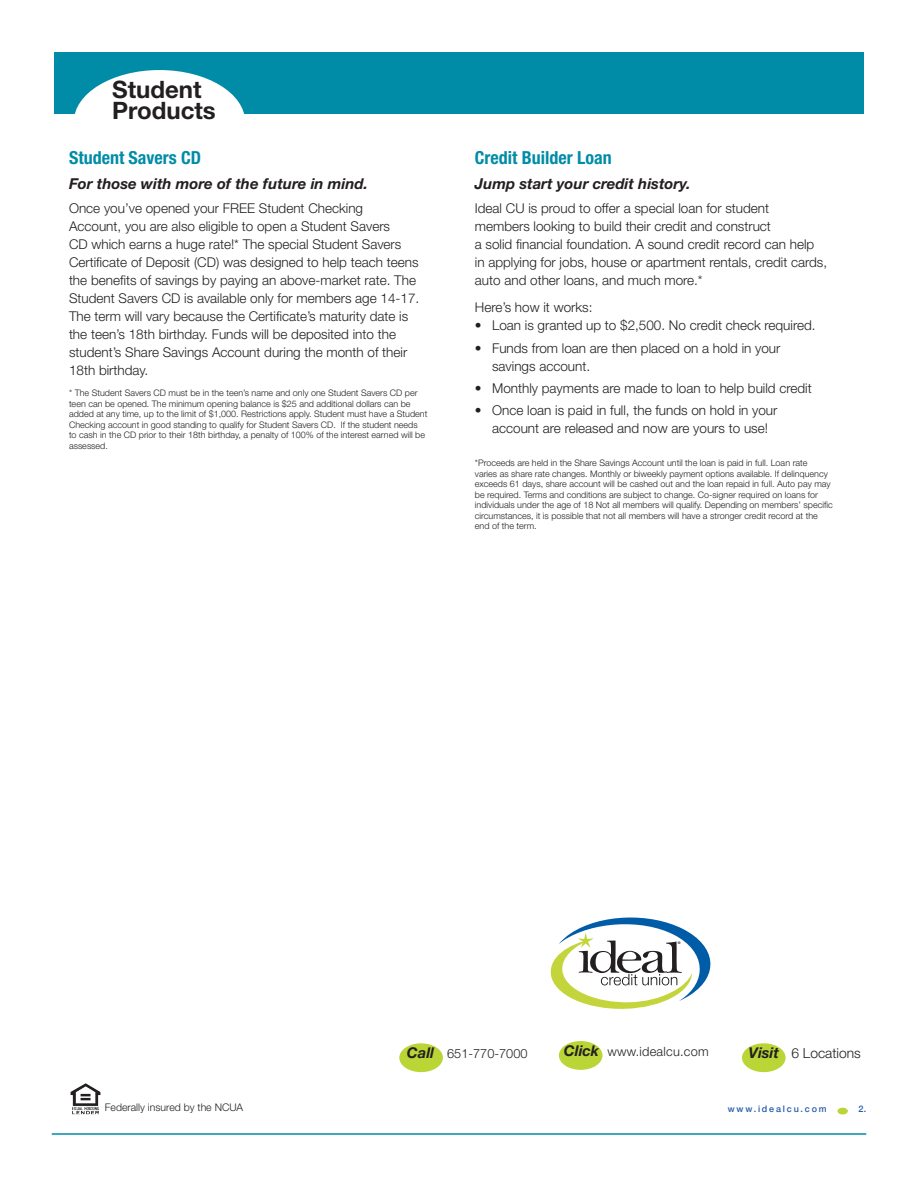
<style>
.page{position:relative;width:918px;height:1188px;background:#fff}
.page>*{position:absolute;margin:0;border:0;box-sizing:border-box;transform-origin:0 0}
.product_name{font:700 24px/21px "Helvetica Neue LT Std";color:#231f20}
.head_1{font:700 condensed 18px "Helvetica Neue LT Std";color:#008ca7}
.Head_1a{font:italic 700 15px "Helvetica Neue LT Std";color:#231f20}
.t1{font:300 13.8px "Helvetica Neue LT Std";color:#231f20}
.t2{font:300 13.5px/18px "Helvetica Neue LT Std";color:#231f20}
.t3{font:300 12.75px "Helvetica Neue LT Std";letter-spacing:.02em;color:#231f20}
.t4{font:300 12.75px "Helvetica Neue LT Std";color:#231f20}
.t5{font:300 10.5px "Helvetica Neue LT Std";color:#231f20}
.Chart_Footnotes{font:300 9px/10.5px "Helvetica Neue LT Std";color:#231f20}
.head_1-2{font:500 9px "Helvetica Neue LT";letter-spacing:.2em;color:#245ba9}
.Head_1a-2{font:500 9px "Helvetica Neue LT";color:#245ba9}
.t6{font:8.25px "Myriad Pro";color:#231f20}
.s1{font-weight:700;font-style:italic;font-size:14.85px}
</style>
<div class="page">
<div style="left:838px;top:1108px;width:10px;height:6px;background:#b9d536;border-radius:50%"></div>
<div style="left:54px;top:52px;width:810px;height:62px;background:#008ca7"></div>
<hr style="left:52px;top:1133px;width:814px;height:2px;background:#008ca7">
<div style="left:74px;top:70px;width:171px;height:104px;background:#fff;border-radius:50%"></div>
<img style="left:70px;top:1083px;width:31px;height:31px">
<div style="left:559px;top:1041px;width:44px;height:29px;background:#b9d536;border-radius:50%"></div>
<div style="left:399px;top:1043px;width:44px;height:29px;background:#b9d536;border-radius:50%"></div>
<div style="left:742px;top:1043px;width:44px;height:29px;background:#b9d536;border-radius:50%"></div>
<svg style="left:550px;top:917px;width:161px;height:92px"></svg>
<p class="product_name" style="left:112px;top:79px;width:105px">Student<br>Products</p>
<p class="head_1" style="left:69px;top:146px;width:134px">Student Savers CD</p>
<p class="Head_1a" style="left:69px;top:175px;width:300px">For those with more of the future in mind.</p>
<p class="t2" style="left:69px;top:199px;width:352px">Once you’ve opened your FREE Student Checking<br>Account, you are also eligible to open a Student Savers<br>CD which earns a huge rate!* The special Student Savers Certificate of Deposit (CD) was designed to help teach teens the benefits of savings by paying an above-market rate. The Student Savers CD is available only for members age 14-17.<br>The term will vary because the Certificate’s maturity date is the teen’s 18th birthday. Funds will be deposited into the student’s Share Savings Account during the month of their 18th birthday.</p>
<p class="Chart_Footnotes" style="left:69px;top:388px;width:360px">* The Student Savers CD must be in the teen’s name and only one Student Savers CD per teen can be opened. The minimum opening balance is $25 and additional dollars can be added at any time, up to the limit of $1,000. Restrictions apply. Student must have a Student Checking account in good standing to qualify for Student Savers CD. If the student needs to cash in the CD prior to their 18th birthday, a penalty of 100% of the interest earned will be assessed.</p>
<p class="head_1" style="left:475px;top:146px;width:138px">Credit Builder Loan</p>
<p class="Head_1a" style="left:475px;top:175px;width:217px">Jump start your credit history.</p>
<p class="t2" style="left:475px;top:199px;width:354px">Ideal CU is proud to offer a special loan for student members looking to build their credit and construct<br>a solid financial foundation. A sound credit record can help in applying for jobs, house or apartment rentals, credit cards, auto and other loans, and much more.*</p>
<p class="t2" style="left:475px;top:298px;width:119px">Here’s how it works:</p>
<p class="t2" style="left:475px;top:316px;width:342px">• Loan is granted up to $2,500. No credit check required.</p>
<p class="t2" style="left:492px;top:339px;width:290px;text-indent:-17px">• Funds from loan are then placed on a hold in your savings account.</p>
<p class="t2" style="left:475px;top:379px;width:338px">• Monthly payments are made to loan to help build credit</p>
<p class="t2" style="left:475px;top:401px;width:304px;text-align:center">• Once loan is paid in full, the funds on hold in your account are released and now are yours to use!</p>
<p class="Chart_Footnotes" style="left:475px;top:458px;width:359px">*Proceeds are held in the Share Savings Account until the loan is paid in full. Loan rate<br>varies as share rate changes. Monthly or biweekly payment options available. If delinquency exceeds 61 days, share account will be cashed out and the loan repaid in full. Auto pay may be required. Terms and conditions are subject to change. Co-signer required on loans for individuals under the age of 18 Not all members will qualify. Depending on members’ specific circumstances, it is possible that not all members will have a stronger credit record at the end of the term.</p>
<p class="t6" style="left:677px;top:939px;width:5px">®</p>
<p class="t5" style="left:105px;top:1101px;width:140px">Federally insured by the NCUA</p>
<p class="t4" style="left:407px;top:1046px;width:122px"><span class="s1">Call</span> 651-770-7000</p>
<p class="t3" style="left:564px;top:1044px;width:146px"><span class="s1">Click</span> www.idealcu.com</p>
<p class="t1" style="left:749px;top:1045px;width:114px"><span class="s1">Visit</span> 6 Locations</p>
<p class="head_1-2" style="left:728px;top:1104px;width:100px">www.idealcu.com</p>
<p class="Head_1a-2" style="left:858px;top:1104px;width:9px">2.</p>
</div>
